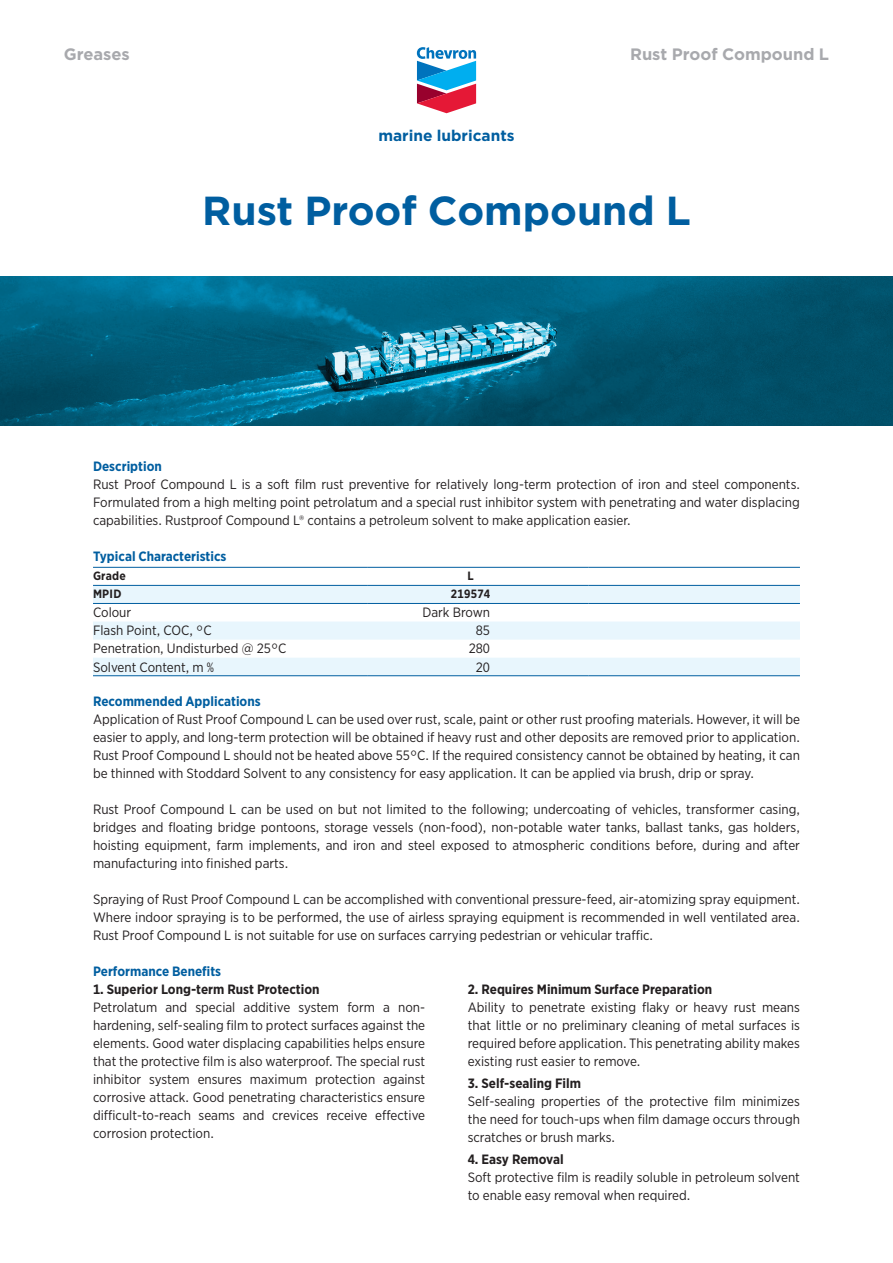
<style>
.page{position:relative;width:893px;height:1263px;background:#fff}
.page>*{position:absolute;margin:0;border:0;box-sizing:border-box;transform-origin:0 0}
.t1{font:700 40.5px "Gotham";color:#005ea0}
.t2{font:700 16.5px "Gotham";color:#a8a9ad}
.t3{font:700 15.45px "Gotham";color:#005ea0}
.t4{font:13.5px/18px "Gotham Narrow";color:#231f20;text-align:justify}
.t5{font:700 13.5px "Gotham Narrow";color:#231f20}
.t6{font:700 13.5px "Gotham Narrow";color:#005ea0}
.t7{font:700 12px "Gotham Narrow";letter-spacing:.02em;color:#231f20}
</style>
<div class="page">
<svg style="left:417px;top:47px;width:59px;height:66px"></svg>
<svg style="left:93px;top:586px;width:707px;height:89px;fill:#e8f6fd"></svg>
<hr style="left:93px;top:567px;width:274px;height:1px;background:#005ea0">
<hr style="left:367px;top:567px;width:221px;height:1px;background:#005ea0">
<hr style="left:588px;top:567px;width:212px;height:1px;background:#005ea0">
<hr style="left:93px;top:675px;width:274px;height:1px;background:#005ea0">
<hr style="left:367px;top:675px;width:221px;height:1px;background:#005ea0">
<hr style="left:588px;top:675px;width:212px;height:1px;background:#005ea0">
<hr style="left:93px;top:585px;width:274px;height:1px;background:#005ea0">
<hr style="left:367px;top:585px;width:221px;height:1px;background:#005ea0">
<hr style="left:588px;top:585px;width:212px;height:1px;background:#005ea0">
<hr style="left:93px;top:603px;width:274px;height:1px;background:#005ea0">
<hr style="left:367px;top:603px;width:221px;height:1px;background:#005ea0">
<hr style="left:588px;top:603px;width:212px;height:1px;background:#005ea0">
<img style="left:0;top:276px;width:893px;height:149px">
<p class="t2" style="left:64px;top:43px;width:68px">Greases</p>
<p class="t2" style="left:630px;top:43px;width:201px">Rust Proof Compound L</p>
<p class="t3" style="left:378px;top:125px;width:138px">marine lubricants</p>
<h1 class="t1" style="left:202px;top:183px;width:490px">Rust Proof Compound L</h1>
<p class="t6" style="left:93px;top:458px;width:70px">Description</p>
<p class="t4" style="left:93px;top:475px;width:708px">Rust Proof Compound L is a soft film rust preventive for relatively long-term protection of iron and steel components.<br>Formulated from a high melting point petrolatum and a special rust inhibitor system with penetrating and water displacing capabilities. Rustproof Compound L® contains a petroleum solvent to make application easier.</p>
<p class="t6" style="left:93px;top:548px;width:135px">Typical Characteristics</p>
<p class="t7" style="left:93px;top:568px;width:34px">Grade</p>
<p class="t7" style="left:467px;top:568px;width:8px">L</p>
<p class="t7" style="left:93px;top:586px;width:30px">MPID</p>
<p class="t7" style="left:451px;top:586px;width:41px">219574</p>
<p class="t4" style="left:93px;top:603px;width:40px">Colour</p>
<p class="t4" style="left:422px;top:603px;width:69px">Dark Brown</p>
<p class="t4" style="left:93px;top:621px;width:120px">Flash Point, COC, °C</p>
<p class="t4" style="left:476px;top:621px;width:16px">85</p>
<p class="t4" style="left:93px;top:639px;width:195px">Penetration, Undisturbed @ 25°C</p>
<p class="t4" style="left:469px;top:639px;width:23px">280</p>
<p class="t4" style="left:93px;top:657px;width:123px">Solvent Content, m %</p>
<p class="t4" style="left:476px;top:657px;width:16px">20</p>
<p class="t6" style="left:93px;top:692px;width:169px">Recommended Applications</p>
<p class="t4" style="left:93px;top:710px;width:708px">Application of Rust Proof Compound L can be used over rust, scale, paint or other rust proofing materials. However, it will be easier to apply, and long-term protection will be obtained if heavy rust and other deposits are removed prior to application.<br>Rust Proof Compound L should not be heated above 55°C. If the required consistency cannot be obtained by heating, it can be thinned with Stoddard Solvent to any consistency for easy application. It can be applied via brush, drip or spray.</p>
<p class="t4" style="left:93px;top:800px;width:708px">Rust Proof Compound L can be used on but not limited to the following; undercoating of vehicles, transformer casing, bridges and floating bridge pontoons, storage vessels (non-food), non-potable water tanks, ballast tanks, gas holders, hoisting equipment, farm implements, and iron and steel exposed to atmospheric conditions before, during and after manufacturing into finished parts.</p>
<p class="t4" style="left:93px;top:890px;width:708px">Spraying of Rust Proof Compound L can be accomplished with conventional pressure-feed, air-atomizing spray equipment.<br>Where indoor spraying is to be performed, the use of airless spraying equipment is recommended in well ventilated area.<br>Rust Proof Compound L is not suitable for use on surfaces carrying pedestrian or vehicular traffic.</p>
<p class="t6" style="left:93px;top:962px;width:130px">Performance Benefits</p>
<p class="t5" style="left:93px;top:980px;width:228px">1. Superior Long-term Rust Protection</p>
<p class="t4" style="left:93px;top:998px;width:334px">Petrolatum and special additive system form a non&shy;hardening, self-sealing film to protect surfaces against the elements. Good water displacing capabilities helps ensure that the protective film is also waterproof. The special rust inhibitor system ensures maximum protection against corrosive attack. Good penetrating characteristics ensure difficult-to-reach seams and crevices receive effective corrosion protection.</p>
<p class="t5" style="left:468px;top:980px;width:246px">2. Requires Minimum Surface Preparation</p>
<p class="t4" style="left:468px;top:998px;width:334px">Ability to penetrate existing flaky or heavy rust means that little or no preliminary cleaning of metal surfaces is required before application. This penetrating ability makes existing rust easier to remove.</p>
<p class="t5" style="left:468px;top:1075px;width:115px">3. Self-sealing Film</p>
<p class="t4" style="left:468px;top:1092px;width:334px">Self-sealing properties of the protective film minimizes the need for touch-ups when film damage occurs through scratches or brush marks.</p>
<p class="t5" style="left:468px;top:1151px;width:97px">4. Easy Removal</p>
<p class="t4" style="left:468px;top:1168px;width:334px">Soft protective film is readily soluble in petroleum solvent to enable easy removal when required.</p>
</div>
